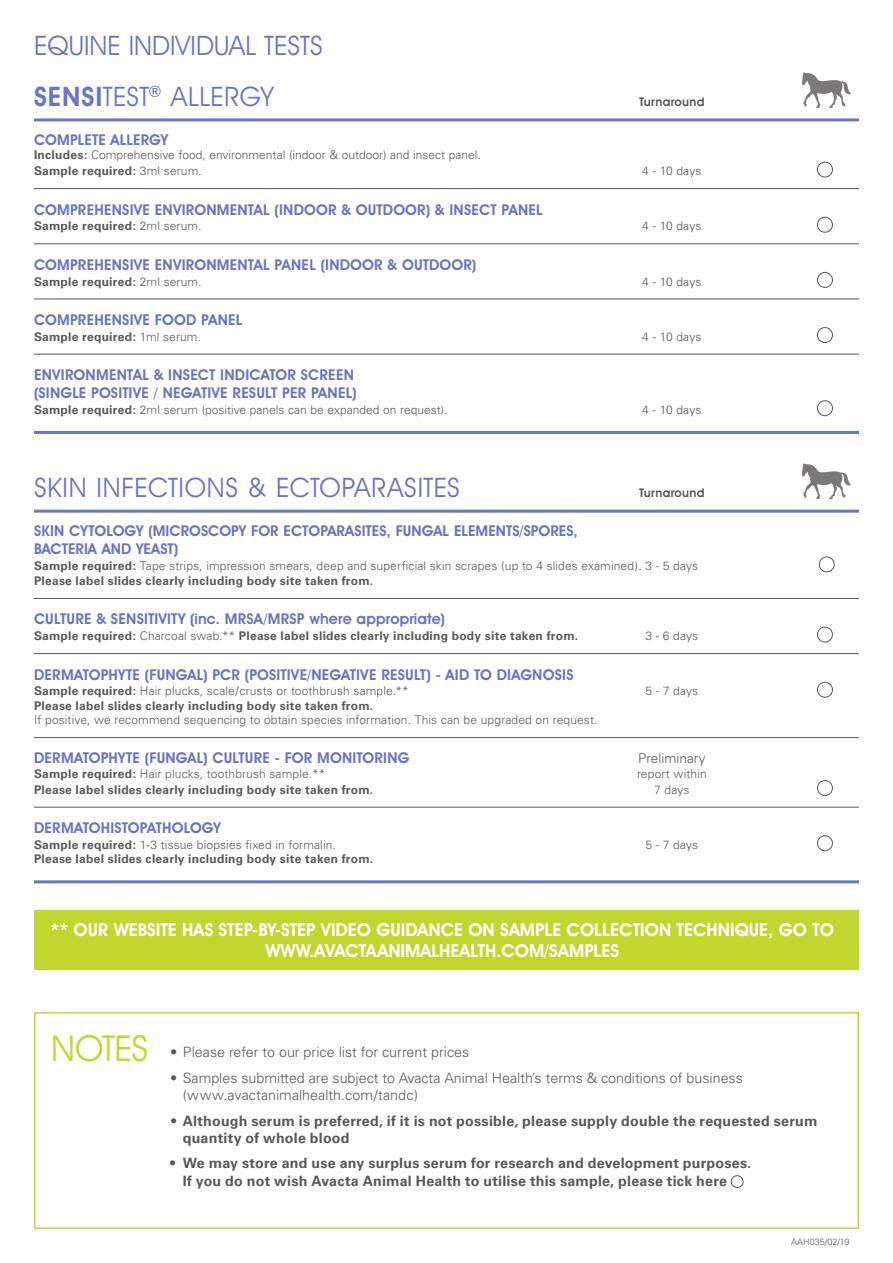
<style>
.page{position:relative;width:893px;height:1263px;background:#fff}
.page>*{position:absolute;margin:0;border:0;box-sizing:border-box;transform-origin:0 0}
.t1{font:36px "Avant Garde IT Cby BT";letter-spacing:-.02em;color:#c1d72f}
.t2{font:27px "Avant Garde IT Cby BT";color:#6975c0}
.t3{font:27px "Avant Garde IT Cby BT";letter-spacing:.02em;color:#6975c0}
.t4{font:600 18px/21.6px "Avant Garde IT Cby BT";color:#fff;text-align:center}
.t5{font:600 15px/18px "Avant Garde IT Cby BT";letter-spacing:.01em;color:#6975c0}
.t6{font:700 14.25px/17.1px "Univers";letter-spacing:.015em;color:#57585a}
.t7{font:300 14.25px/17.1px "Univers";color:#57585a}
.t8{font:300 13.5px "Univers";color:#57585a}
.t9{font:300 12px/14.4px "Univers";letter-spacing:.005em;color:#57585a}
.t10{font:700 12px "Univers";letter-spacing:.02em;color:#57585a}
.t11{font:600 12px "Avant Garde IT Cby BT";letter-spacing:.025em;color:#57585a}
.t12{font:300 9px "Univers";color:#57585a}
.s1{font-weight:600}
.s2{font-weight:700}
.s3{font-weight:300}
</style>
<div class="page">
<div style="left:34px;top:1012px;width:825px;height:217px;border:2px solid #c1d72f"></div>
<div style="left:731px;top:1175px;width:12px;height:13px;border:1px solid #57585a;border-radius:50%"></div>
<hr style="left:34px;top:118px;width:825px;height:3px;background:#6975c0">
<hr style="left:34px;top:188px;width:825px;height:1px;background:#57585a">
<hr style="left:34px;top:243px;width:825px;height:1px;background:#57585a">
<hr style="left:34px;top:299px;width:825px;height:1px;background:#57585a">
<hr style="left:34px;top:354px;width:825px;height:1px;background:#57585a">
<hr style="left:34px;top:431px;width:825px;height:3px;background:#6975c0">
<div style="left:817px;top:162px;width:16px;height:15px;border:1px solid #57585a;border-radius:50%"></div>
<div style="left:817px;top:217px;width:16px;height:16px;border:1px solid #57585a;border-radius:50%"></div>
<div style="left:817px;top:272px;width:16px;height:16px;border:1px solid #57585a;border-radius:50%"></div>
<div style="left:817px;top:327px;width:16px;height:16px;border:1px solid #57585a;border-radius:50%"></div>
<div style="left:817px;top:400px;width:16px;height:16px;border:1px solid #57585a;border-radius:50%"></div>
<hr style="left:34px;top:510px;width:825px;height:3px;background:#6975c0">
<hr style="left:34px;top:598px;width:825px;height:1px;background:#57585a">
<hr style="left:34px;top:653px;width:825px;height:1px;background:#57585a">
<hr style="left:34px;top:737px;width:825px;height:1px;background:#57585a">
<hr style="left:34px;top:807px;width:825px;height:1px;background:#57585a">
<hr style="left:34px;top:880px;width:825px;height:3px;background:#6975c0">
<div style="left:819px;top:557px;width:16px;height:15px;border:1px solid #57585a;border-radius:50%"></div>
<div style="left:817px;top:627px;width:16px;height:15px;border:1px solid #57585a;border-radius:50%"></div>
<div style="left:817px;top:682px;width:16px;height:15px;border:1px solid #57585a;border-radius:50%"></div>
<div style="left:817px;top:780px;width:16px;height:16px;border:1px solid #57585a;border-radius:50%"></div>
<div style="left:817px;top:835px;width:16px;height:16px;border:1px solid #57585a;border-radius:50%"></div>
<svg style="left:802px;top:72px;width:49px;height:36px"></svg>
<div style="left:34px;top:910px;width:825px;height:59px;background:#c1d72f"></div>
<svg style="left:802px;top:464px;width:49px;height:35px"></svg>
<p class="t2" style="left:34px;top:29px;width:290px">EQUINE INDIVIDUAL TESTS</p>
<p class="t2" style="left:34px;top:80px;width:241px"><span class="s1">SENSI</span>TEST<sup>®</sup> ALLERGY</p>
<p class="t11" style="left:639px;top:94px;width:67px">Turnaround</p>
<p class="t5" style="left:34px;top:131px;width:136px">COMPLETE ALLERGY</p>
<p class="t9" style="left:34px;top:148px;width:448px"><span class="s2">Includes:</span> Comprehensive food, environmental (indoor &amp; outdoor) and insect panel.</p>
<p class="t10" style="left:34px;top:164px;width:169px">Sample required: <span class="s3">3ml serum.</span></p>
<p class="t9" style="left:642px;top:164px;width:61px">4 - 10 days</p>
<p class="t5" style="left:34px;top:200px;width:510px">COMPREHENSIVE ENVIRONMENTAL (INDOOR &amp; OUTDOOR) &amp; INSECT PANEL</p>
<p class="t10" style="left:34px;top:219px;width:169px">Sample required: <span class="s3">2ml serum.</span></p>
<p class="t9" style="left:642px;top:219px;width:61px">4 - 10 days</p>
<p class="t5" style="left:34px;top:255px;width:444px">COMPREHENSIVE ENVIRONMENTAL PANEL (INDOOR &amp; OUTDOOR)</p>
<p class="t10" style="left:34px;top:274px;width:169px">Sample required: <span class="s3">2ml serum.</span></p>
<p class="t9" style="left:642px;top:274px;width:61px">4 - 10 days</p>
<p class="t5" style="left:34px;top:310px;width:210px">COMPREHENSIVE FOOD PANEL</p>
<p class="t10" style="left:34px;top:329px;width:169px">Sample required: <span class="s3">1ml serum.</span></p>
<p class="t9" style="left:642px;top:329px;width:61px">4 - 10 days</p>
<p class="t5" style="left:34px;top:366px;width:324px">ENVIRONMENTAL &amp; INSECT INDICATOR SCREEN (SINGLE POSITIVE / NEGATIVE RESULT PER PANEL)</p>
<p class="t9" style="left:34px;top:402px;width:415px"><span class="s2">Sample required:</span> 2ml serum (positive panels can be expanded on request).</p>
<p class="t9" style="left:642px;top:402px;width:61px">4 - 10 days</p>
<p class="t3" style="left:34px;top:471px;width:427px">SKIN INFECTIONS &amp; ECTOPARASITES</p>
<p class="t11" style="left:639px;top:485px;width:67px">Turnaround</p>
<p class="t5" style="left:34px;top:522px;width:545px">SKIN CYTOLOGY (MICROSCOPY FOR ECTOPARASITES, FUNGAL ELEMENTS/SPORES,<br>BACTERIA AND YEAST)</p>
<p class="t9" style="left:34px;top:559px;width:666px"><span class="s2">Sample required:</span> Tape strips, impression smears, deep and superficial skin scrapes (up to 4 slides examined). 3 - 5 days</p>
<p class="t10" style="left:34px;top:574px;width:341px">Please label slides clearly including body site taken from.</p>
<p class="t5" style="left:34px;top:610px;width:412px">CULTURE &amp; SENSITIVITY (inc. MRSA/MRSP where appropriate)</p>
<p class="t10" style="left:34px;top:629px;width:546px">Sample required: <span class="s3">Charcoal swab.**</span> Please label slides clearly including body site taken from.</p>
<p class="t9" style="left:645px;top:629px;width:54px">3 - 6 days</p>
<p class="t5" style="left:34px;top:665px;width:541px">DERMATOPHYTE (FUNGAL) PCR (POSITIVE/NEGATIVE RESULT) - AID TO DIAGNOSIS</p>
<p class="t9" style="left:34px;top:684px;width:376px"><span class="s2">Sample required:</span> Hair plucks, scale/crusts or toothbrush sample.**</p>
<p class="t9" style="left:645px;top:684px;width:54px">5 - 7 days</p>
<p class="t9" style="left:34px;top:698px;width:565px"><span class="s2">Please label slides clearly including body site taken from.<br></span>If positive, we recommend sequencing to obtain species information. This can be upgraded on request.</p>
<p class="t5" style="left:34px;top:749px;width:377px">DERMATOPHYTE (FUNGAL) CULTURE - FOR MONITORING</p>
<p class="t8" style="left:638px;top:750px;width:69px">Preliminary</p>
<p class="t9" style="left:34px;top:766px;width:293px"><span class="s2">Sample required:</span> Hair plucks, toothbrush sample.**</p>
<p class="t9" style="left:637px;top:766px;width:71px">report within</p>
<p class="t10" style="left:34px;top:782px;width:341px">Please label slides clearly including body site taken from.</p>
<p class="t9" style="left:654px;top:782px;width:37px">7 days</p>
<p class="t5" style="left:34px;top:819px;width:188px">DERMATOHISTOPATHOLOGY</p>
<p class="t9" style="left:34px;top:837px;width:303px"><span class="s2">Sample required:</span> 1-3 tissue biopsies fixed in formalin.</p>
<p class="t9" style="left:645px;top:837px;width:54px">5 - 7 days</p>
<p class="t10" style="left:34px;top:852px;width:341px">Please label slides clearly including body site taken from.</p>
<p class="t4" style="left:50px;top:918px;width:785px">** OUR WEBSITE HAS STEP-BY-STEP VIDEO GUIDANCE ON SAMPLE COLLECTION TECHNIQUE, GO TO<br>WWW.AVACTAANIMALHEALTH.COM/SAMPLES</p>
<p class="t1" style="left:51px;top:1026px;width:99px">NOTES</p>
<p class="t7" style="left:170px;top:1044px;width:301px">• Please refer to our price list for current prices</p>
<p class="t7" style="left:183px;top:1069px;width:561px;text-indent:-13px">• Samples submitted are subject to Avacta Animal Health’s terms &amp; conditions of business (www.avactanimalhealth.com/tandc)</p>
<p class="t6" style="left:183px;top:1112px;width:636px;text-indent:-13px"><span class="s3">•</span> Although serum is preferred, if it is not possible, please supply double the requested serum quantity of whole blood</p>
<p class="t6" style="left:183px;top:1155px;width:570px;text-indent:-13px">• We may store and use any surplus serum for research and development purposes.<br>If you do not wish Avacta Animal Health to utilise this sample, please tick here</p>
<p class="t12" style="left:791px;top:1236px;width:60px">AAH035/02/19</p>
</div>
